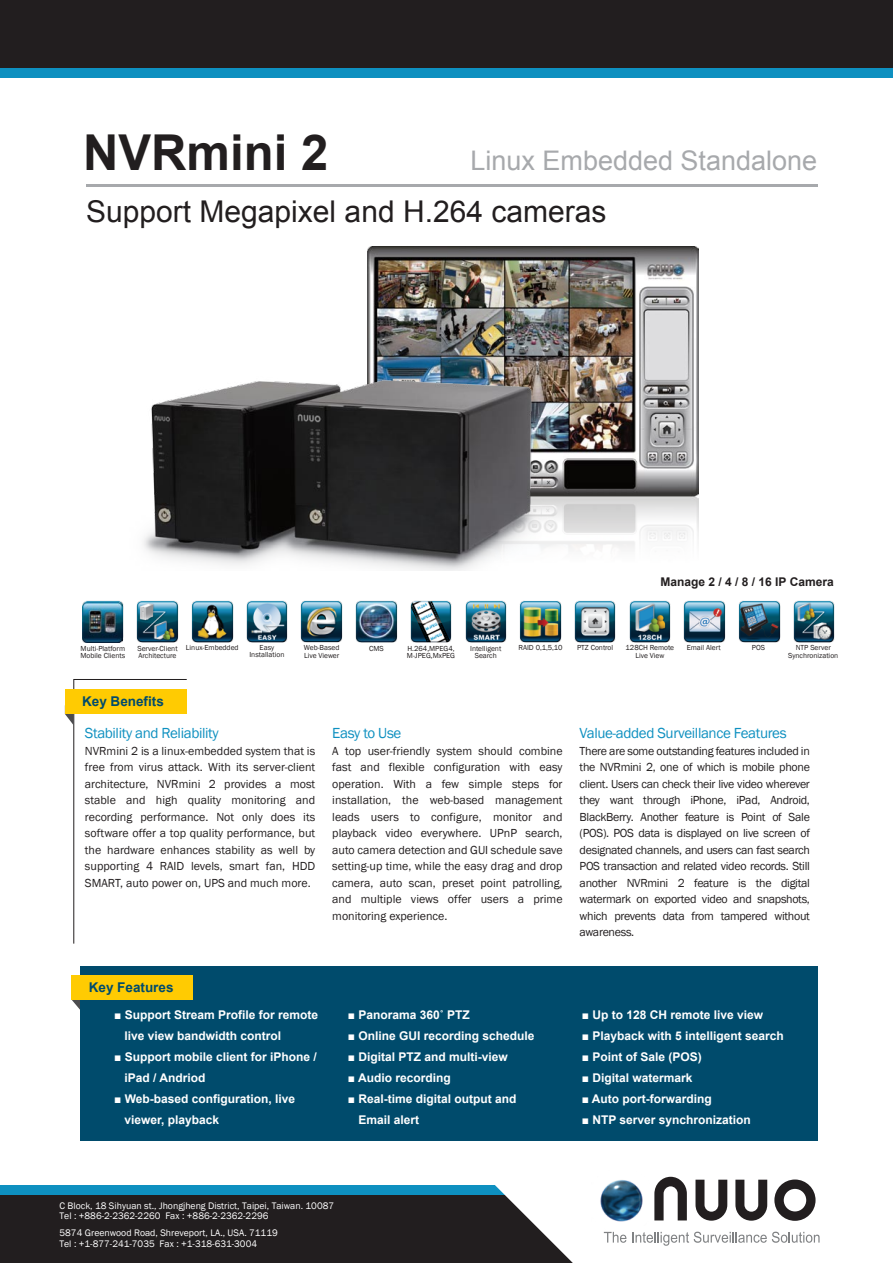
<style>
.page{position:relative;width:893px;height:1263px;background:#fff}
.page>*{position:absolute;margin:0;border:0;box-sizing:border-box;transform-origin:0 0}
.t1{font:700 49.5px "Arial";color:#221e1f}
.t2{font:30px "Arial";color:#221e1f}
.t3{font:27px "Arial";color:#a7a9ac}
.t4{font:15px "Franklin Gothic";letter-spacing:-.025em;color:#0e90c0}
.t5{font:700 13.5px "Arial";letter-spacing:-.005em;color:#004b6c}
.t6{font:12px/16.5px "Franklin Gothic";color:#221e1f;text-align:justify}
.t7{font:700 12px/21px "Arial";color:#fff}
.t8{font:700 12px "Arial";color:#221e1f}
.t9{font:9.75px/10.5px "Franklin Gothic";color:#fff}
.t10{font:7.5px/7.5px "Franklin Gothic";color:#221e1f}
</style>
<div class="page">
<div style="left:0;top:1191px;width:893px;height:72px;background:#221e1f"></div>
<div style="left:0;top:1185px;width:893px;height:10px;background:#0e90c0"></div>
<div style="left:0;top:0;width:893px;height:72px;background:#221e1f"></div>
<div style="left:0;top:68px;width:893px;height:10px;background:#0e90c0"></div>
<svg style="left:495px;top:1176px;width:398px;height:87px"></svg>
<img style="left:367px;top:247px;width:331px;height:324px">
<img style="left:143px;top:376px;width:410px;height:194px">
<svg style="left:72px;top:1000px;width:8px;height:10px"></svg>
<div style="left:80px;top:966px;width:738px;height:174px;background:#004b6c"></div>
<div style="left:72px;top:975px;width:121px;height:25px;background:#ffcb02"></div>
<svg style="left:65px;top:679px;width:122px;height:265px"></svg>
<div style="left:65px;top:689px;width:122px;height:25px;background:#ffcb02"></div>
<img style="left:300px;top:600px;width:43px;height:43px">
<img style="left:629px;top:600px;width:42px;height:43px">
<img style="left:519px;top:601px;width:43px;height:42px">
<img style="left:574px;top:600px;width:42px;height:43px">
<img style="left:738px;top:600px;width:43px;height:43px">
<img style="left:793px;top:600px;width:42px;height:43px">
<img style="left:683px;top:600px;width:43px;height:43px">
<img style="left:191px;top:600px;width:43px;height:43px">
<img style="left:465px;top:600px;width:42px;height:43px">
<img style="left:355px;top:600px;width:43px;height:43px">
<img style="left:410px;top:600px;width:42px;height:43px">
<img style="left:246px;top:600px;width:42px;height:43px">
<img style="left:136px;top:600px;width:43px;height:43px">
<img style="left:82px;top:600px;width:42px;height:43px">
<img style="left:83px;top:602px;width:39px;height:40px">
<hr style="left:86px;top:184px;width:731px;height:3px;background:#a7a9ac">
<h1 class="t1" style="left:83px;top:120px;width:247px">NVRmini 2</h1>
<h2 class="t2" style="left:86px;top:192px;width:522px">Support Megapixel and H.264 cameras</h2>
<h3 class="t3" style="left:470px;top:143px;width:348px">Linux Embedded Standalone</h3>
<p class="t8" style="left:660px;top:574px;width:175px">Manage 2 / 4 / 8 / 16 IP Camera</p>
<p class="t10" style="left:80px;top:644px;width:46px">Multi-Platform<br>Mobile Clients</p>
<p class="t10" style="left:137px;top:644px;width:42px">Server-Client<br>Architecture</p>
<p class="t10" style="left:249px;top:644px;width:37px;text-align:center">Easy<br>Installation</p>
<p class="t10" style="left:304px;top:644px;width:37px">Web-Based<br>Live Viewer</p>
<p class="t10" style="left:626px;top:644px;width:50px;text-align:center">128CH Remote<br>Live View</p>
<p class="t10" style="left:518px;top:644px;width:45px">RAID 0,1,5,10</p>
<p class="t10" style="left:577px;top:644px;width:38px">PTZ Control</p>
<p class="t10" style="left:752px;top:644px;width:15px">POS</p>
<p class="t10" style="left:788px;top:644px;width:52px;text-align:center">NTP Server<br>Synchronization</p>
<p class="t10" style="left:186px;top:644px;width:54px">Linux-Embedded</p>
<p class="t10" style="left:470px;top:645px;width:33px">Intelligent</p>
<p class="t10" style="left:687px;top:644px;width:36px">Email Alert</p>
<p class="t10" style="left:475px;top:652px;width:24px">Search</p>
<p class="t10" style="left:369px;top:645px;width:16px">CMS</p>
<p class="t10" style="left:407px;top:645px;width:50px">H.264,MPEG4,<br>M-JPEG,MxPEG</p>
<p class="t5" style="left:82px;top:693px;width:83px">Key Benefits</p>
<p class="t4" style="left:85px;top:724px;width:135px">Stability and Reliability</p>
<p class="t6" style="left:85px;top:743px;width:232px">NVRmini 2 is a linux-embedded system that is free from virus attack. With its server-client architecture, NVRmini 2 provides a most stable and high quality monitoring and recording performance. Not only does its software offer a top quality performance, but the hardware enhances stability as well by supporting 4 RAID levels, smart fan, HDD SMART, auto power on, UPS and much more.</p>
<p class="t4" style="left:332px;top:724px;width:71px">Easy to Use</p>
<p class="t6" style="left:332px;top:743px;width:232px">A top user-friendly system should combine fast and flexible configuration with easy operation. With a few simple steps for installation, the web-based management leads users to configure, monitor and playback video everywhere. UPnP search, auto camera detection and GUI schedule save setting-up time, while the easy drag and drop camera, auto scan, preset point patrolling, and multiple views offer users a prime monitoring experience.</p>
<p class="t4" style="left:580px;top:724px;width:209px">Value-added Surveillance Features</p>
<p class="t6" style="left:580px;top:743px;width:232px">There are some outstanding features included in the NVRmini 2, one of which is mobile phone client. Users can check their live video wherever they want through iPhone, iPad, Android, BlackBerry. Another feature is Point of Sale (POS). POS data is displayed on live screen of designated channels, and users can fast search POS transaction and related video records. Still another NVRmini 2 feature is the digital watermark on exported video and snapshots, which prevents data from tampered without awareness.</p>
<p class="t5" style="left:89px;top:978px;width:86px">Key Features</p>
<p class="t7" style="left:125px;top:1004px;width:195px;text-indent:-10px">■ Support Stream Profile for remote live view bandwidth control</p>
<p class="t7" style="left:125px;top:1046px;width:194px;text-indent:-10px">■ Support mobile client for iPhone / iPad / Andriod</p>
<p class="t7" style="left:125px;top:1088px;width:172px;text-indent:-10px">■ Web-based configuration, live viewer, playback</p>
<p class="t7" style="left:348px;top:1004px;width:123px">■ Panorama 360˚ PTZ</p>
<p class="t7" style="left:348px;top:1025px;width:188px">■ Online GUI recording schedule</p>
<p class="t7" style="left:348px;top:1046px;width:161px">■ Digital PTZ and multi-view</p>
<p class="t7" style="left:348px;top:1067px;width:104px">■ Audio recording</p>
<p class="t7" style="left:358px;top:1088px;width:160px;text-indent:-10px">■ Real-time digital output and<br>Email alert</p>
<p class="t7" style="left:582px;top:1004px;width:183px">■ Up to 128 CH remote live view</p>
<p class="t7" style="left:582px;top:1025px;width:203px">■ Playback with 5 intelligent search</p>
<p class="t7" style="left:582px;top:1046px;width:121px">■ Point of Sale (POS)</p>
<p class="t7" style="left:582px;top:1067px;width:112px">■ Digital watermark</p>
<p class="t7" style="left:582px;top:1088px;width:132px">■ Auto port-forwarding</p>
<p class="t7" style="left:582px;top:1109px;width:171px">■ NTP server synchronization</p>
<p class="t9" style="left:60px;top:1200px;width:276px">C Block, 18 Sihyuan st., Jhongjheng District, Taipei, Taiwan. 10087<br>Tel : +886-2-2362-2260 Fax : +886-2-2362-2296</p>
<p class="t9" style="left:60px;top:1228px;width:220px">5874 Greenwood Road, Shreveport, LA., USA. 71119<br>Tel : +1-877-241-7035 Fax : +1-318-631-3004</p>
</div>
